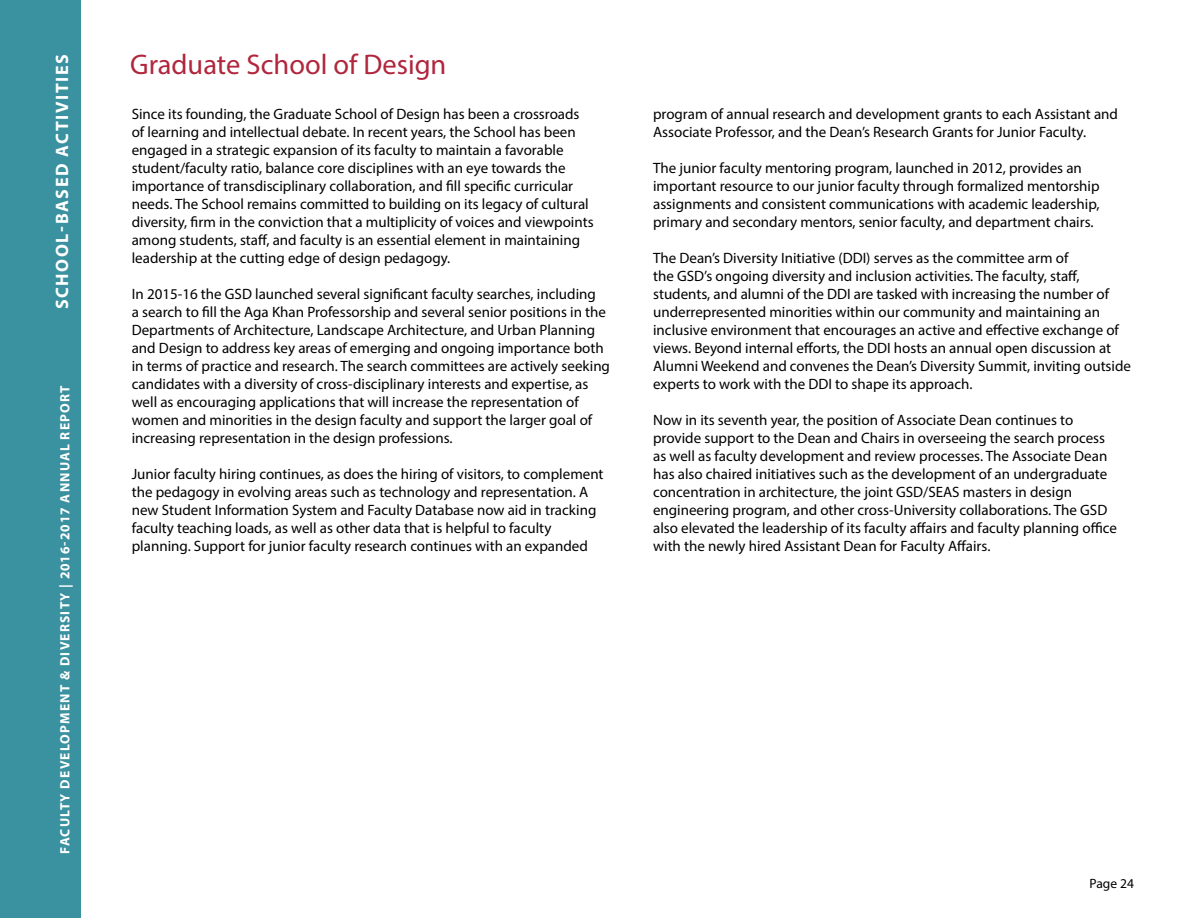
<style>
.page{position:relative;width:1188px;height:918px;background:#fff}
.page>*{position:absolute;margin:0;border:0;box-sizing:border-box;transform-origin:0 0}
.t1{font:28.5px "Myriad Pro";color:#b0263d}
.t2{font:700 18px "Myriad Pro";letter-spacing:.09em;color:#fff}
.t3{font:15px/18px "Myriad Pro";color:#000}
.t4{font:700 13.5px "Myriad Pro";letter-spacing:.09em;color:#fff}
.t5{font:13.5px "Myriad Pro";color:#000}
</style>
<div class="page">
<div style="left:0;top:0;width:81px;height:918px;background:#3a91a0"></div>
<p class="t2" style="left:50px;top:309px;width:257px;rotate:-90deg">SCHOOL-BASED ACTIVITIES</p>
<p class="t4" style="left:56px;top:854px;width:470px;rotate:-90deg">FACULTY DEVELOPMENT &amp; DIVERSITY | 2016-2017 ANNUAL REPORT</p>
<h1 class="t1" style="left:130px;top:47px;width:318px">Graduate School of Design</h1>
<p class="t3" style="left:132px;top:105px;width:463px">Since its founding, the Graduate School of Design has been a crossroads of learning and intellectual debate. In recent years, the School has been engaged in a strategic expansion of its faculty to maintain a favorable student/faculty ratio, balance core disciplines with an eye towards the importance of transdisciplinary collaboration, and fill specific curricular needs. The School remains committed to building on its legacy of cultural diversity, firm in the conviction that a multiplicity of voices and viewpoints among students, staff, and faculty is an essential element in maintaining leadership at the cutting edge of design pedagogy.</p>
<p class="t3" style="left:132px;top:285px;width:480px">In 2015-16 the GSD launched several significant faculty searches, including<br>a search to fill the Aga Khan Professorship and several senior positions in the Departments of Architecture, Landscape Architecture, and Urban Planning and Design to address key areas of emerging and ongoing importance both in terms of practice and research. The search committees are actively seeking candidates with a diversity of cross-disciplinary interests and expertise, as well as encouraging applications that will increase the representation of women and minorities in the design faculty and support the larger goal of increasing representation in the design professions.</p>
<p class="t3" style="left:132px;top:465px;width:473px">Junior faculty hiring continues, as does the hiring of visitors, to complement the pedagogy in evolving areas such as technology and representation. A new Student Information System and Faculty Database now aid in tracking faculty teaching loads, as well as other data that is helpful to faculty planning. Support for junior faculty research continues with an expanded</p>
<p class="t3" style="left:653px;top:105px;width:466px">program of annual research and development grants to each Assistant and<br>Associate Professor, and the Dean’s Research Grants for Junior Faculty.</p>
<p class="t3" style="left:653px;top:159px;width:448px">The junior faculty mentoring program, launched in 2012, provides an important resource to our junior faculty through formalized mentorship assignments and consistent communications with academic leadership, primary and secondary mentors, senior faculty, and department chairs.</p>
<p class="t3" style="left:653px;top:249px;width:479px">The Dean’s Diversity Initiative (DDI) serves as the committee arm of<br>the GSD’s ongoing diversity and inclusion activities. The faculty, staff, students, and alumni of the DDI are tasked with increasing the number of underrepresented minorities within our community and maintaining an inclusive environment that encourages an active and effective exchange of views. Beyond internal efforts, the DDI hosts an annual open discussion at Alumni Weekend and convenes the Dean’s Diversity Summit, inviting outside experts to work with the DDI to shape its approach.</p>
<p class="t3" style="left:653px;top:411px;width:465px">Now in its seventh year, the position of Associate Dean continues to provide support to the Dean and Chairs in overseeing the search process as well as faculty development and review processes. The Associate Dean has also chaired initiatives such as the development of an undergraduate concentration in architecture, the joint GSD/SEAS masters in design engineering program, and other cross-University collaborations. The GSD also elevated the leadership of its faculty affairs and faculty planning office with the newly hired Assistant Dean for Faculty Affairs.</p>
<p class="t5" style="left:1090px;top:875px;width:46px">Page 24</p>
</div>
